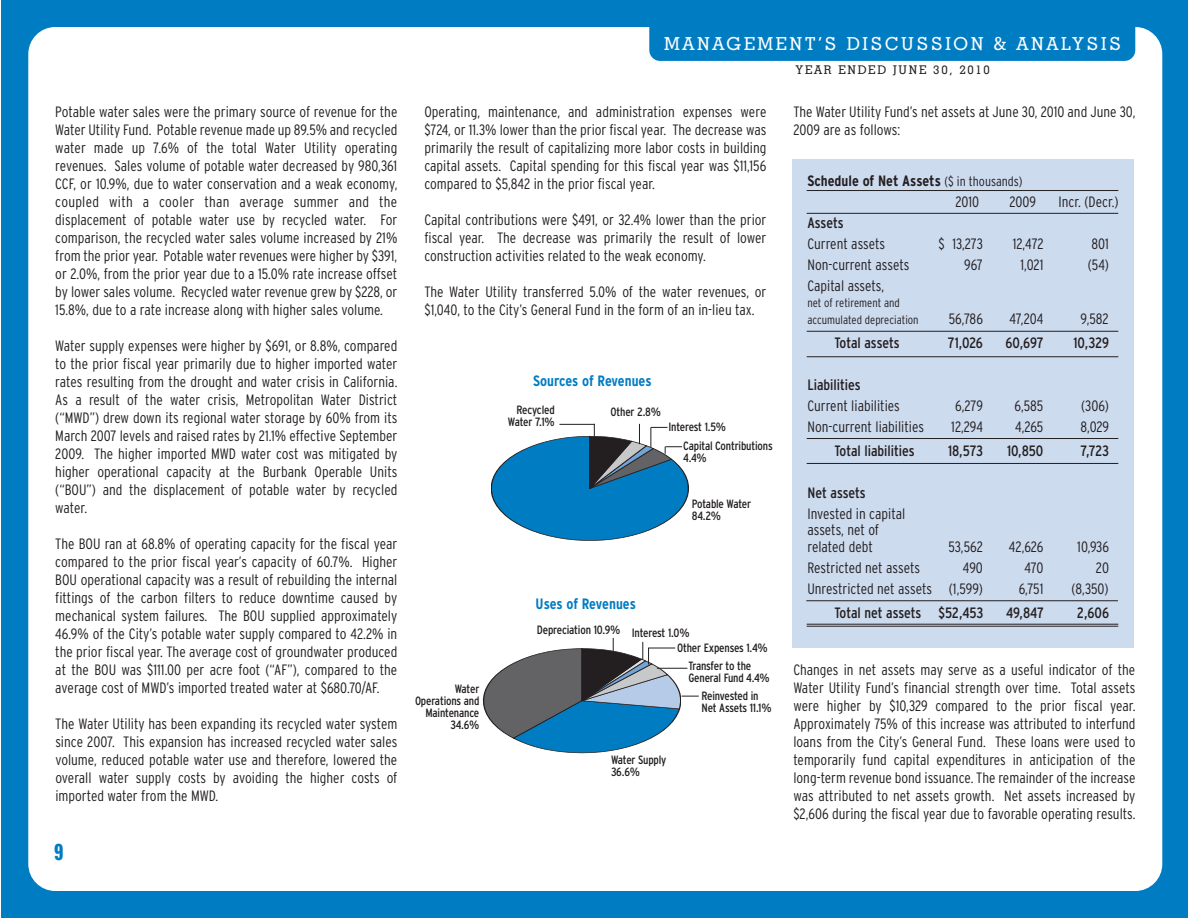
<style>
.page{position:relative;width:1188px;height:918px;background:#fff}
.page>*{position:absolute;margin:0;border:0;box-sizing:border-box;transform-origin:0 0}
.t1{font:24px "Geometric Slab 703 BT Xtra Bold Cond";color:#007cc2}
.t2{font:500 18px "Geometric Slab 703 BT";letter-spacing:.145em;color:#fff}
.t3{font:300 condensed 15px/18px "Interstate";color:#231f20;text-align:justify}
.t4{font:condensed 15px "Interstate";letter-spacing:-.005em;color:#231f20}
.t5{font:700 condensed 15px/21px "Interstate";color:#231f20}
.t6{font:700 condensed 15px "Interstate";letter-spacing:-.005em;color:#007cc2}
.t7{font:condensed 12px/12px "Interstate";letter-spacing:-.015em;color:#231f20}
.t8{font:300 condensed 12px/16.5px "Interstate";color:#231f20}
.t9{font:500 12px "Geometric Slab 703 BT";letter-spacing:.14em;color:#231f20}
.s1{color:#fff}
.s2{font-weight:300;font-size:13.5px}
.s3{font-weight:300}
</style>
<div class="page">
<div style="left:1px;top:0;width:1187px;height:918px;background:#007cc2"></div>
<div style="left:28px;top:27px;width:1134px;height:864px;background:#fff;border-radius:27px"></div>
<div style="left:649px;top:14px;width:486px;height:47px;background:#007cc2;border-radius:11px"></div>
<svg style="left:482px;top:638px;width:217px;height:116px"></svg>
<div style="left:792px;top:159px;width:342px;height:489px;background:#cddbef"></div>
<hr style="left:807px;top:190px;width:311px;height:1px;background:#231f20">
<hr style="left:807px;top:213px;width:311px;height:1px;background:#231f20">
<hr style="left:807px;top:331px;width:311px;height:1px;background:#231f20">
<hr style="left:807px;top:357px;width:311px;height:1px;background:#231f20">
<hr style="left:807px;top:438px;width:311px;height:1px;background:#231f20">
<hr style="left:807px;top:463px;width:311px;height:1px;background:#231f20">
<hr style="left:807px;top:624px;width:311px;height:1px;background:#231f20">
<hr style="left:807px;top:626px;width:311px;height:1px;background:#231f20">
<hr style="left:806px;top:600px;width:312px;height:1px;background:#231f20">
<svg style="left:491px;top:424px;width:198px;height:117px"></svg>
<p class="t3" style="left:55px;top:103px;width:344px">Potable water sales were the primary source of revenue for the Water Utility Fund. Potable revenue made up 89.5% and recycled water made up 7.6% of the total Water Utility operating revenues. Sales volume of potable water decreased by 980,361<br>CCF, or 10.9%, due to water conservation and a weak economy, coupled with a cooler than average summer and the displacement of potable water use by recycled water. For comparison, the recycled water sales volume increased by 21% from the prior year. Potable water revenues were higher by $391, or 2.0%, from the prior year due to a 15.0% rate increase offset by lower sales volume. Recycled water revenue grew by $228, or 15.8%, due to a rate increase along with higher sales volume.</p>
<p class="t3" style="left:55px;top:337px;width:344px">Water supply expenses were higher by $691, or 8.8%, compared to the prior fiscal year primarily due to higher imported water rates resulting from the drought and water crisis in California.<br>As a result of the water crisis, Metropolitan Water District (“MWD”) drew down its regional water storage by 60% from its March 2007 levels and raised rates by 21.1% effective September 2009. The higher imported MWD water cost was mitigated by higher operational capacity at the Burbank Operable Units (“BOU”) and the displacement of potable water by recycled water.</p>
<p class="t3" style="left:55px;top:535px;width:344px">The BOU ran at 68.8% of operating capacity for the fiscal year compared to the prior fiscal year’s capacity of 60.7%. Higher BOU operational capacity was a result of rebuilding the internal fittings of the carbon filters to reduce downtime caused by mechanical system failures. The BOU supplied approximately 46.9% of the City’s potable water supply compared to 42.2% in the prior fiscal year. The average cost of groundwater produced at the BOU was $111.00 per acre foot (“AF”), compared to the average cost of MWD’s imported treated water at $680.70/AF.</p>
<p class="t3" style="left:55px;top:715px;width:344px">The Water Utility has been expanding its recycled water system since 2007. This expansion has increased recycled water sales volume, reduced potable water use and therefore, lowered the overall water supply costs by avoiding the higher costs of imported water from the MWD.</p>
<h1 class="t1" style="left:54px;top:843px;width:18px">9<span class="s1">2</span></h1>
<p class="t2" style="left:664px;top:37px;width:458px">MANAGEMENT’S DISCUSSION &amp; ANALYSIS</p>
<p class="t9" style="left:795px;top:66px;width:196px">YEAR ENDED JUNE 30, 2010</p>
<p class="t3" style="left:424px;top:103px;width:344px">Operating, maintenance, and administration expenses were $724, or 11.3% lower than the prior fiscal year. The decrease was primarily the result of capitalizing more labor costs in building capital assets. Capital spending for this fiscal year was $11,156 compared to $5,842 in the prior fiscal year.</p>
<p class="t3" style="left:424px;top:211px;width:344px">Capital contributions were $491, or 32.4% lower than the prior fiscal year. The decrease was primarily the result of lower construction activities related to the weak economy.</p>
<p class="t3" style="left:424px;top:283px;width:344px">The Water Utility transferred 5.0% of the water revenues, or $1,040, to the City’s General Fund in the form of an in-lieu tax.</p>
<p class="t6" style="left:533px;top:373px;width:120px">Sources of Revenues</p>
<p class="t7" style="left:508px;top:404px;width:48px;text-align:right">Recycled<br>Water 7.1%</p>
<p class="t7" style="left:611px;top:406px;width:52px">Other 2.8%</p>
<p class="t7" style="left:668px;top:421px;width:59px">Interest 1.5%</p>
<p class="t7" style="left:683px;top:440px;width:91px">Capital Contributions<br>4.4%</p>
<p class="t7" style="left:692px;top:498px;width:61px">Potable Water<br>84.2%</p>
<p class="t6" style="left:536px;top:595px;width:102px">Uses of Revenues</p>
<p class="t7" style="left:415px;top:683px;width:66px;text-align:right">Water<br>Operations and<br>Maintenance<br>34.6%</p>
<p class="t7" style="left:537px;top:624px;width:85px">Depreciation 10.9%</p>
<p class="t7" style="left:632px;top:627px;width:59px">Interest 1.0%</p>
<p class="t7" style="left:677px;top:642px;width:92px">Other Expenses 1.4%</p>
<p class="t7" style="left:688px;top:660px;width:83px">Transfer to the<br>General Fund 4.4%</p>
<p class="t7" style="left:702px;top:690px;width:72px">Reinvested in<br>Net Assets 11.1%</p>
<p class="t7" style="left:611px;top:754px;width:57px">Water Supply<br>36.6%</p>
<p class="t3" style="left:793px;top:103px;width:344px">The Water Utility Fund’s net assets at June 30, 2010 and June 30,<br>2009 are as follows:</p>
<p class="t5" style="left:956px;top:170px;width:68px;text-indent:-148px">Schedule of Net Assets <span class="s2">($ in thousands)<br></span><span class="s3">2010</span></p>
<p class="t3" style="left:1009px;top:192px;width:28px">2009</p>
<p class="t3" style="left:1059px;top:192px;width:62px">Incr. (Decr.)</p>
<p class="t4" style="left:807px;top:214px;width:38px">Assets</p>
<p class="t3" style="left:807px;top:234px;width:79px">Current assets</p>
<p class="t3" style="left:938px;top:234px;width:46px">$ 13,273</p>
<p class="t3" style="left:1013px;top:234px;width:33px">12,472</p>
<p class="t3" style="left:1092px;top:234px;width:19px">801</p>
<p class="t3" style="left:807px;top:255px;width:103px">Non-current assets</p>
<p class="t3" style="left:964px;top:255px;width:20px">967</p>
<p class="t3" style="left:1020px;top:255px;width:24px">1,021</p>
<p class="t3" style="left:1088px;top:255px;width:23px">(54)</p>
<p class="t3" style="left:807px;top:276px;width:78px">Capital assets,</p>
<p class="t8" style="left:807px;top:295px;width:113px">net of retirement and accumulated depreciation</p>
<p class="t3" style="left:949px;top:309px;width:36px">56,786</p>
<p class="t3" style="left:1010px;top:309px;width:35px">47,204</p>
<p class="t3" style="left:1081px;top:309px;width:30px">9,582</p>
<p class="t4" style="left:834px;top:334px;width:67px">Total assets</p>
<p class="t4" style="left:948px;top:334px;width:37px">71,026</p>
<p class="t4" style="left:1006px;top:334px;width:39px">60,697</p>
<p class="t4" style="left:1073px;top:334px;width:37px">10,329</p>
<p class="t4" style="left:807px;top:376px;width:55px">Liabilities</p>
<p class="t3" style="left:807px;top:396px;width:94px">Current liabilities</p>
<p class="t3" style="left:955px;top:396px;width:29px">6,279</p>
<p class="t3" style="left:1015px;top:396px;width:30px">6,585</p>
<p class="t3" style="left:1081px;top:396px;width:29px">(306)</p>
<p class="t3" style="left:807px;top:417px;width:118px">Non-current liabilities</p>
<p class="t3" style="left:951px;top:417px;width:33px">12,294</p>
<p class="t3" style="left:1015px;top:417px;width:30px">4,265</p>
<p class="t3" style="left:1080px;top:417px;width:30px">8,029</p>
<p class="t4" style="left:834px;top:442px;width:82px">Total liabilities</p>
<p class="t4" style="left:948px;top:442px;width:36px">18,573</p>
<p class="t4" style="left:1007px;top:442px;width:38px">10,850</p>
<p class="t4" style="left:1081px;top:442px;width:30px">7,723</p>
<p class="t4" style="left:807px;top:484px;width:60px">Net assets</p>
<p class="t3" style="left:807px;top:505px;width:99px;line-height:16.5px;text-align:left">Invested in capital assets, net of related debt</p>
<p class="t3" style="left:949px;top:537px;width:36px">53,562</p>
<p class="t3" style="left:1009px;top:537px;width:36px">42,626</p>
<p class="t3" style="left:1077px;top:537px;width:33px">10,936</p>
<p class="t3" style="left:807px;top:558px;width:114px">Restricted net assets</p>
<p class="t3" style="left:963px;top:558px;width:22px">490</p>
<p class="t3" style="left:1024px;top:558px;width:21px">470</p>
<p class="t3" style="left:1096px;top:558px;width:15px">20</p>
<p class="t3" style="left:807px;top:579px;width:177px">Unrestricted net assets (1,599)</p>
<p class="t3" style="left:1019px;top:579px;width:26px">6,751</p>
<p class="t3" style="left:1071px;top:579px;width:39px">(8,350)</p>
<p class="t4" style="left:834px;top:604px;width:150px">Total net assets $52,453</p>
<p class="t4" style="left:1006px;top:604px;width:39px">49,847</p>
<p class="t4" style="left:1077px;top:604px;width:34px">2,606</p>
<p class="t3" style="left:793px;top:661px;width:344px">Changes in net assets may serve as a useful indicator of the Water Utility Fund’s financial strength over time. Total assets were higher by $10,329 compared to the prior fiscal year.<br>Approximately 75% of this increase was attributed to interfund loans from the City’s General Fund. These loans were used to temporarily fund capital expenditures in anticipation of the long-term revenue bond issuance. The remainder of the increase was attributed to net assets growth. Net assets increased by $2,606 during the fiscal year due to favorable operating results.</p>
</div>
